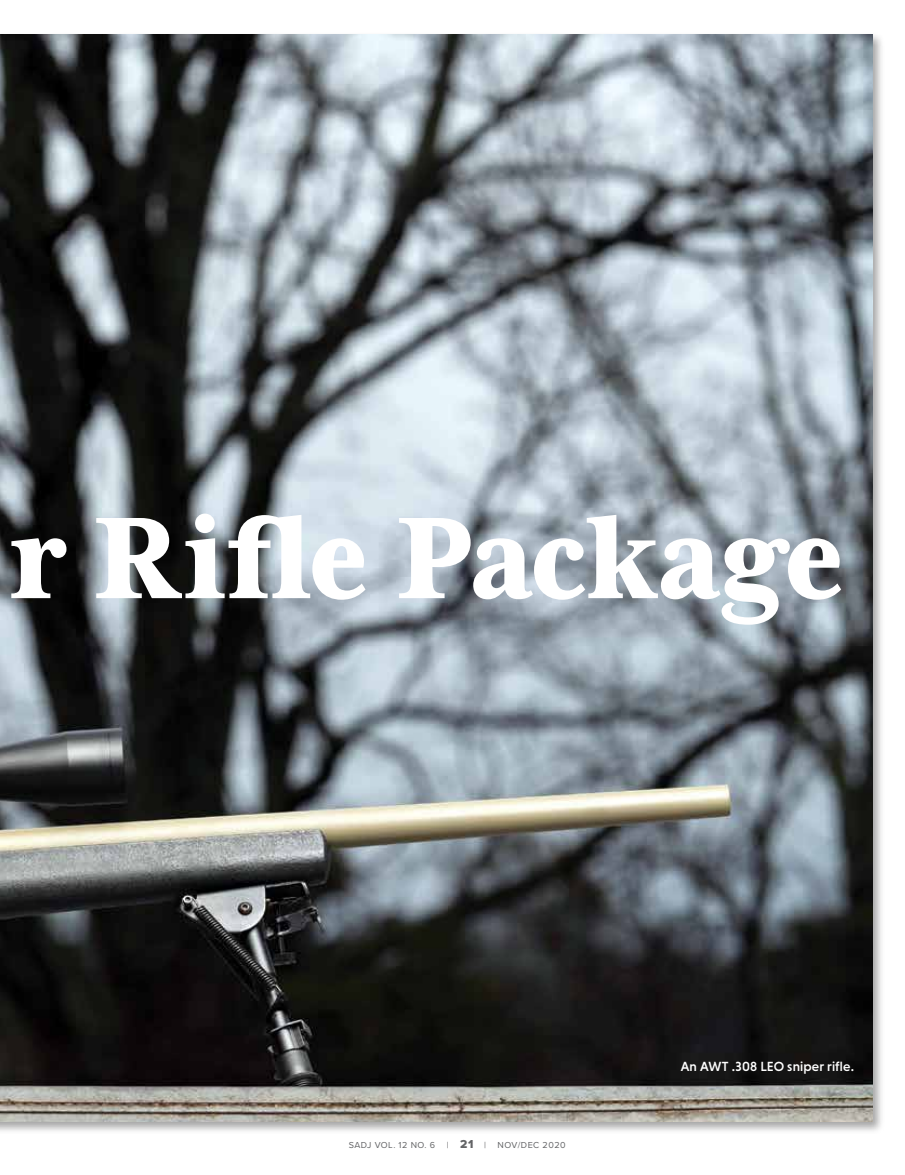
<style>
.page{position:relative;width:905px;height:1175px;background:#fff}
.page>*{position:absolute;margin:0;border:0;box-sizing:border-box;transform-origin:0 0}
.t1{font:800 133.5px "Mrs Eaves XL Serif Nar OT";letter-spacing:-.01em;color:#fff}
.t2{font:500 13.5px "Niveau Grotesk";letter-spacing:.01em;color:#fff}
.t3{font:9px "Proxima Nova";letter-spacing:.05em;color:#636466}
.s1{font-family:"Proxima Nova Extrabld";font-size:12px}
</style>
<div class="page">
<div style="left:0;top:31px;width:884px;height:1103px;background:#000;opacity:.35"></div>
<img style="left:0;top:34px;width:872px;height:1087px">
<h1 class="t1" style="left:8px;top:491px;width:838px">r Rifle Package</h1>
<p class="t3" style="left:349px;top:1138px;width:88px">SADJ VOL. 12 NO. 6</p>
<p class="t3" style="left:447px;top:1138px;width:120px">| <span class="s1">21</span> | NOV/DEC 2020</p>
<h2 class="t2" style="left:680px;top:1058px;width:175px">An AWT .308 LEO sniper rifle.</h2>
</div>
